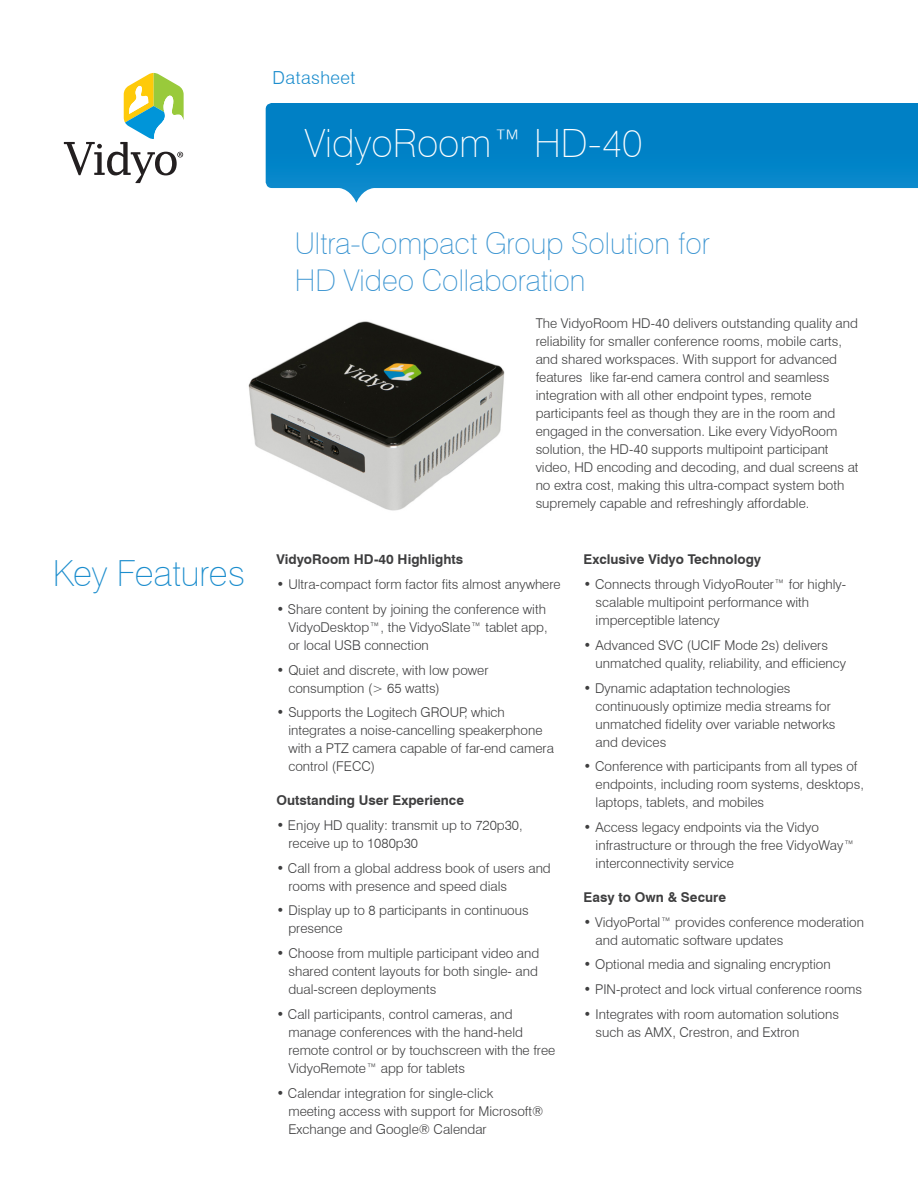
<style>
.page{position:relative;width:918px;height:1188px;background:#fff}
.page>*{position:absolute;margin:0;border:0;box-sizing:border-box;transform-origin:0 0}
.t1{font:100 39px "Swiss 721 BT";color:#fff}
.t2{font:100 36px "Swiss 721 BT";color:#1c8dcd}
.inset-header{font:100 30px/37.5px "Swiss 721 BT";color:#3a94d1}
.t3{font:300 18px "Swiss 721 BT";letter-spacing:.025em;color:#1c8dcd}
.bullet{font:300 13.5px/18px "Swiss 721 BT";color:#3e3e3f}
.body{font:300 13.5px/18px "Swiss 721 BT";color:#3e3e3f}
.bullet-2{font:700 13.5px "Swiss 721 BT";color:#3e3e3f}
</style>
<div class="page">
<svg style="left:266px;top:103px;width:652px;height:100px;background:#2794cf"></svg>
<svg style="left:64px;top:73px;width:120px;height:110px"></svg>
<img style="left:248px;top:321px;width:257px;height:190px">
<p class="t3" style="left:273px;top:67px;width:84px">Datasheet</p>
<p class="t1" style="left:305px;top:120px;width:339px">VidyoRoom™ HD-40</p>
<p class="inset-header" style="left:295px;top:224px;width:416px">Ultra-Compact Group Solution for<br>HD Video Collaboration</p>
<p class="body" style="left:536px;top:314px;width:324px">The VidyoRoom HD-40 delivers outstanding quality and reliability for smaller conference rooms, mobile carts, and shared workspaces. With support for advanced features like far-end camera control and seamless integration with all other endpoint types, remote participants feel as though they are in the room and engaged in the conversation. Like every VidyoRoom solution, the HD-40 supports multipoint participant video, HD encoding and decoding, and dual screens at no extra cost, making this ultra-compact system both supremely capable and refreshingly affordable.</p>
<p class="t2" style="left:53px;top:551px;width:194px">Key Features</p>
<p class="bullet-2" style="left:276px;top:551px;width:188px">VidyoRoom HD-40 Highlights</p>
<p class="bullet" style="left:276px;top:575px;width:286px">• Ultra-compact form factor fits almost anywhere</p>
<p class="bullet" style="left:288px;top:600px;width:261px;text-indent:-12px">• Share content by joining the conference with<br>VidyoDesktop™, the VidyoSlate™ tablet app, or local USB connection</p>
<p class="bullet" style="left:288px;top:661px;width:202px;text-indent:-12px">• Quiet and discrete, with low power consumption (&gt; 65 watts)</p>
<p class="bullet" style="left:288px;top:703px;width:267px;text-indent:-12px">• Supports the Logitech GROUP, which integrates a noise-cancelling speakerphone with a PTZ camera capable of far-end camera control (FECC)</p>
<p class="bullet-2" style="left:276px;top:792px;width:189px">Outstanding User Experience</p>
<p class="bullet" style="left:288px;top:816px;width:236px;text-indent:-12px">• Enjoy HD quality: transmit up to 720p30, receive up to 1080p30</p>
<p class="bullet" style="left:288px;top:859px;width:264px;text-indent:-12px">• Call from a global address book of users and rooms with presence and speed dials</p>
<p class="bullet" style="left:288px;top:901px;width:242px;text-indent:-12px">• Display up to 8 participants in continuous presence</p>
<p class="bullet" style="left:288px;top:944px;width:252px;text-align:justify;text-indent:-12px">• Choose from multiple participant video and shared content layouts for both single- and dual-screen deployments</p>
<p class="bullet" style="left:288px;top:1005px;width:269px;text-indent:-12px">• Call participants, control cameras, and manage conferences with the hand-held remote control or by touchscreen with the free VidyoRemote™ app for tablets</p>
<p class="bullet" style="left:288px;top:1084px;width:257px;text-indent:-12px">• Calendar integration for single-click meeting access with support for Microsoft®<br>Exchange and Google® Calendar</p>
<p class="bullet-2" style="left:584px;top:551px;width:179px">Exclusive Vidyo Technology</p>
<p class="bullet" style="left:596px;top:575px;width:252px;text-indent:-12px">• Connects through VidyoRouter™ for highly&shy;scalable multipoint performance with imperceptible latency</p>
<p class="bullet" style="left:596px;top:636px;width:252px;text-indent:-12px">• Advanced SVC (UCIF Mode 2s) delivers unmatched quality, reliability, and efficiency</p>
<p class="bullet" style="left:596px;top:679px;width:241px;text-indent:-12px">• Dynamic adaptation technologies continuously optimize media streams for unmatched fidelity over variable networks and devices</p>
<p class="bullet" style="left:596px;top:757px;width:270px;text-indent:-12px">• Conference with participants from all types of endpoints, including room systems, desktops, laptops, tablets, and mobiles</p>
<p class="bullet" style="left:596px;top:818px;width:261px;text-indent:-12px">• Access legacy endpoints via the Vidyo infrastructure or through the free VidyoWay™ interconnectivity service</p>
<p class="bullet-2" style="left:584px;top:889px;width:144px">Easy to Own &amp; Secure</p>
<p class="bullet" style="left:596px;top:913px;width:270px;text-indent:-12px">• VidyoPortal™ provides conference moderation and automatic software updates</p>
<p class="bullet" style="left:584px;top:955px;width:249px">• Optional media and signaling encryption</p>
<p class="bullet" style="left:584px;top:980px;width:280px">• PIN-protect and lock virtual conference rooms</p>
<p class="bullet" style="left:596px;top:1005px;width:245px;text-indent:-12px">• Integrates with room automation solutions such as AMX, Crestron, and Extron</p>
</div>
